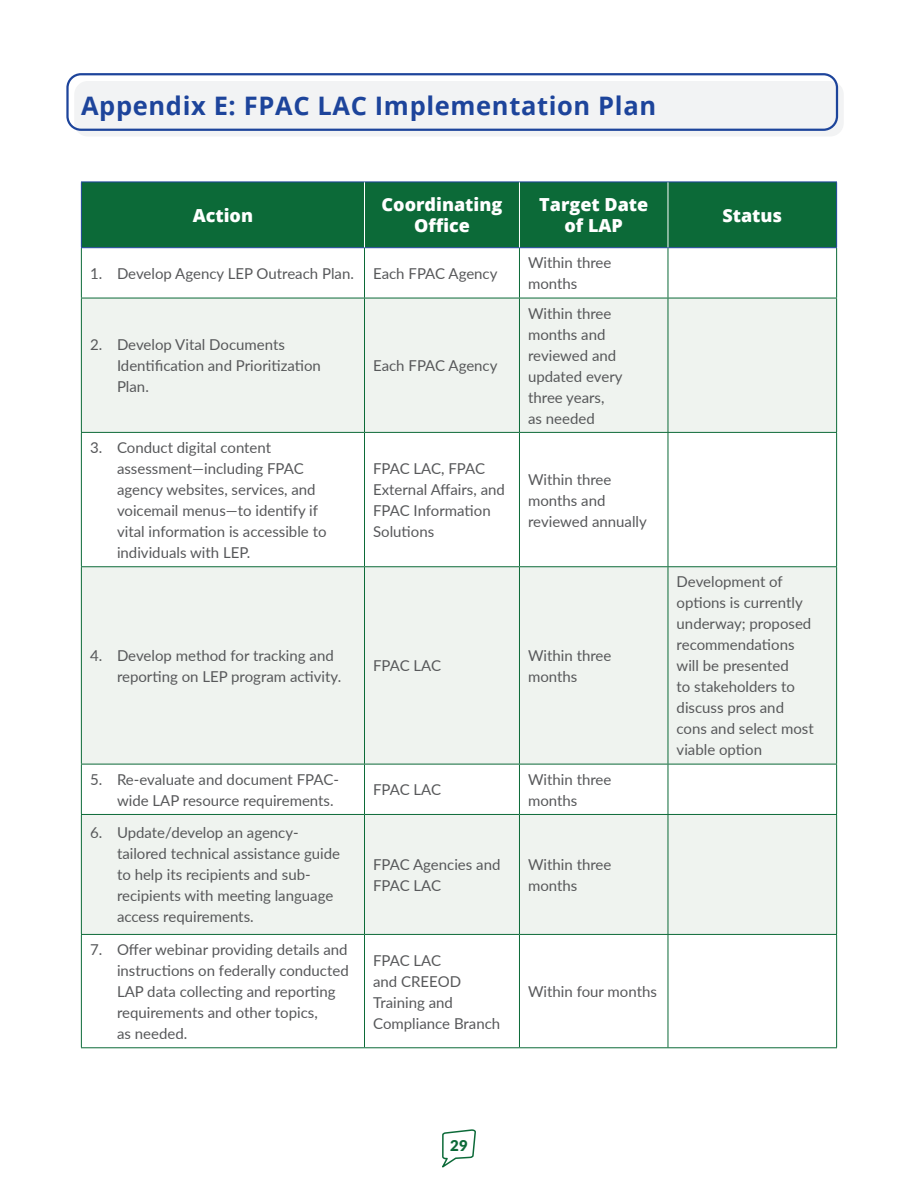
<style>
.page{position:relative;width:918px;height:1188px;background:#fff}
.page>*{position:absolute;margin:0;border:0;box-sizing:border-box;transform-origin:0 0}
.H2_-_outline{font:700 25.5px "Open Sans";letter-spacing:.025em;color:#1d449b}
.Table_Header{font:800 18px/21px "Open Sans";color:#fff;text-align:center}
.Body_Text{font:15px/21px "Lato";color:#57585a}
.t1{font:900 15px "Lato";color:#0c6a38}
</style>
<div class="page">
<svg style="left:442px;top:1129px;width:34px;height:39px"></svg>
<div style="left:74px;top:81px;width:770px;height:55px;background:#f2f3f4;border-radius:14px"></div>
<div style="left:66px;top:73px;width:772px;height:58px;border:2px solid #1d449b;border-radius:14px"></div>
<div style="left:82px;top:183px;width:754px;height:64px;background:#0c6a38"></div>
<svg style="left:82px;top:299px;width:754px;height:635px;fill:#eff3ef"></svg>
<hr style="left:81px;top:182px;width:283px;height:1px;background:#1d449b">
<hr style="left:81px;top:182px;width:1px;height:65px;background:#1d449b">
<hr style="left:364px;top:182px;width:155px;height:1px;background:#1d449b">
<hr style="left:519px;top:182px;width:149px;height:1px;background:#1d449b">
<hr style="left:668px;top:182px;width:169px;height:1px;background:#1d449b">
<hr style="left:836px;top:182px;width:1px;height:65px;background:#1d449b">
<hr style="left:81px;top:247px;width:283px;height:1px;background:#1d449b">
<hr style="left:364px;top:247px;width:155px;height:1px;background:#1d449b">
<hr style="left:519px;top:247px;width:149px;height:1px;background:#1d449b">
<hr style="left:668px;top:247px;width:169px;height:1px;background:#1d449b">
<hr style="left:364px;top:182px;width:1px;height:65px;background:#fff">
<hr style="left:519px;top:182px;width:1px;height:65px;background:#fff">
<hr style="left:668px;top:182px;width:1px;height:65px;background:#fff">
<hr style="left:81px;top:248px;width:1px;height:50px;background:#0c6a38">
<hr style="left:364px;top:248px;width:1px;height:50px;background:#0c6a38">
<hr style="left:519px;top:248px;width:1px;height:50px;background:#0c6a38">
<hr style="left:668px;top:248px;width:1px;height:50px;background:#0c6a38">
<hr style="left:836px;top:248px;width:1px;height:50px;background:#0c6a38">
<hr style="left:81px;top:298px;width:283px;height:1px;background:#0c6a38">
<hr style="left:81px;top:298px;width:1px;height:134px;background:#0c6a38">
<hr style="left:364px;top:298px;width:155px;height:1px;background:#0c6a38">
<hr style="left:364px;top:298px;width:1px;height:134px;background:#0c6a38">
<hr style="left:519px;top:298px;width:149px;height:1px;background:#0c6a38">
<hr style="left:519px;top:298px;width:1px;height:134px;background:#0c6a38">
<hr style="left:668px;top:298px;width:169px;height:1px;background:#0c6a38">
<hr style="left:668px;top:298px;width:1px;height:134px;background:#0c6a38">
<hr style="left:836px;top:298px;width:1px;height:134px;background:#0c6a38">
<hr style="left:81px;top:432px;width:283px;height:1px;background:#0c6a38">
<hr style="left:81px;top:433px;width:1px;height:133px;background:#0c6a38">
<hr style="left:364px;top:432px;width:155px;height:1px;background:#0c6a38">
<hr style="left:364px;top:433px;width:1px;height:133px;background:#0c6a38">
<hr style="left:519px;top:432px;width:149px;height:1px;background:#0c6a38">
<hr style="left:519px;top:433px;width:1px;height:133px;background:#0c6a38">
<hr style="left:668px;top:432px;width:169px;height:1px;background:#0c6a38">
<hr style="left:668px;top:433px;width:1px;height:133px;background:#0c6a38">
<hr style="left:836px;top:433px;width:1px;height:133px;background:#0c6a38">
<hr style="left:81px;top:566px;width:283px;height:1px;background:#0c6a38">
<hr style="left:81px;top:567px;width:1px;height:197px;background:#0c6a38">
<hr style="left:364px;top:566px;width:155px;height:1px;background:#0c6a38">
<hr style="left:364px;top:567px;width:1px;height:197px;background:#0c6a38">
<hr style="left:519px;top:566px;width:149px;height:1px;background:#0c6a38">
<hr style="left:519px;top:567px;width:1px;height:197px;background:#0c6a38">
<hr style="left:668px;top:566px;width:169px;height:1px;background:#0c6a38">
<hr style="left:668px;top:567px;width:1px;height:197px;background:#0c6a38">
<hr style="left:836px;top:567px;width:1px;height:197px;background:#0c6a38">
<hr style="left:81px;top:764px;width:283px;height:1px;background:#0c6a38">
<hr style="left:81px;top:764px;width:1px;height:50px;background:#0c6a38">
<hr style="left:364px;top:764px;width:155px;height:1px;background:#0c6a38">
<hr style="left:364px;top:764px;width:1px;height:50px;background:#0c6a38">
<hr style="left:519px;top:764px;width:149px;height:1px;background:#0c6a38">
<hr style="left:519px;top:764px;width:1px;height:50px;background:#0c6a38">
<hr style="left:668px;top:764px;width:169px;height:1px;background:#0c6a38">
<hr style="left:668px;top:764px;width:1px;height:50px;background:#0c6a38">
<hr style="left:836px;top:764px;width:1px;height:50px;background:#0c6a38">
<hr style="left:81px;top:814px;width:283px;height:1px;background:#0c6a38">
<hr style="left:81px;top:815px;width:1px;height:119px;background:#0c6a38">
<hr style="left:364px;top:814px;width:155px;height:1px;background:#0c6a38">
<hr style="left:364px;top:815px;width:1px;height:119px;background:#0c6a38">
<hr style="left:519px;top:814px;width:149px;height:1px;background:#0c6a38">
<hr style="left:519px;top:815px;width:1px;height:119px;background:#0c6a38">
<hr style="left:668px;top:814px;width:169px;height:1px;background:#0c6a38">
<hr style="left:668px;top:815px;width:1px;height:119px;background:#0c6a38">
<hr style="left:836px;top:815px;width:1px;height:119px;background:#0c6a38">
<hr style="left:81px;top:934px;width:283px;height:1px;background:#0c6a38">
<hr style="left:81px;top:935px;width:1px;height:112px;background:#0c6a38">
<hr style="left:364px;top:934px;width:155px;height:1px;background:#0c6a38">
<hr style="left:364px;top:935px;width:1px;height:112px;background:#0c6a38">
<hr style="left:519px;top:934px;width:149px;height:1px;background:#0c6a38">
<hr style="left:519px;top:935px;width:1px;height:112px;background:#0c6a38">
<hr style="left:668px;top:934px;width:169px;height:1px;background:#0c6a38">
<hr style="left:668px;top:935px;width:1px;height:112px;background:#0c6a38">
<hr style="left:836px;top:935px;width:1px;height:112px;background:#0c6a38">
<hr style="left:81px;top:1047px;width:283px;height:1px;background:#0c6a38">
<hr style="left:364px;top:1047px;width:155px;height:1px;background:#0c6a38">
<hr style="left:519px;top:1047px;width:149px;height:1px;background:#0c6a38">
<hr style="left:668px;top:1047px;width:169px;height:1px;background:#0c6a38">
<h2 class="H2_-_outline" style="left:81px;top:88px;width:577px">Appendix E: FPAC LAC Implementation Plan</h2>
<p class="Table_Header" style="left:193px;top:204px;width:62px">Action</p>
<p class="Table_Header" style="left:382px;top:193px;width:122px">Coordinating<br>Office</p>
<p class="Table_Header" style="left:539px;top:193px;width:111px">Target Date of LAP</p>
<p class="Table_Header" style="left:722px;top:204px;width:61px">Status</p>
<p class="Body_Text" style="left:90px;top:262px;width:265px">1. Develop Agency LEP Outreach Plan.</p>
<p class="Body_Text" style="left:373px;top:262px;width:126px">Each FPAC Agency</p>
<p class="Body_Text" style="left:528px;top:252px;width:85px">Within three months</p>
<p class="Body_Text" style="left:117px;top:334px;width:205px;text-indent:-27px">2. Develop Vital Documents<br>Identification and Prioritization<br>Plan.</p>
<p class="Body_Text" style="left:117px;top:437px;width:211px;text-indent:-27px">3. Conduct digital content assessment—including FPAC agency websites, services, and voicemail menus—to identify if vital information is accessible to individuals with LEP.</p>
<p class="Body_Text" style="left:373px;top:355px;width:126px">Each FPAC Agency</p>
<p class="Body_Text" style="left:528px;top:302px;width:96px">Within three months and reviewed and updated every three years,<br>as needed</p>
<p class="Body_Text" style="left:373px;top:458px;width:133px">FPAC LAC, FPAC<br>External Affairs, and<br>FPAC Information<br>Solutions</p>
<p class="Body_Text" style="left:528px;top:468px;width:120px">Within three months and reviewed annually</p>
<p class="Body_Text" style="left:117px;top:644px;width:226px;text-indent:-27px">4. Develop method for tracking and reporting on LEP program activity.</p>
<p class="Body_Text" style="left:373px;top:655px;width:70px">FPAC LAC</p>
<p class="Body_Text" style="left:528px;top:644px;width:85px">Within three months</p>
<p class="Body_Text" style="left:117px;top:768px;width:223px;text-indent:-27px">5. Re-evaluate and document FPAC&shy;wide LAP resource requirements.</p>
<p class="Body_Text" style="left:373px;top:779px;width:70px">FPAC LAC</p>
<p class="Body_Text" style="left:528px;top:768px;width:85px">Within three months</p>
<p class="Body_Text" style="left:117px;top:822px;width:225px;text-indent:-27px">6. Update/develop an agency&shy;tailored technical assistance guide to help its recipients and sub&shy;recipients with meeting language access requirements.</p>
<p class="Body_Text" style="left:373px;top:853px;width:129px">FPAC Agencies and<br>FPAC LAC</p>
<p class="Body_Text" style="left:528px;top:853px;width:85px">Within three months</p>
<p class="Body_Text" style="left:117px;top:939px;width:233px;text-indent:-27px">7. Offer webinar providing details and instructions on federally conducted<br>LAP data collecting and reporting requirements and other topics,<br>as needed.</p>
<p class="Body_Text" style="left:373px;top:949px;width:129px">FPAC LAC<br>and CREEOD<br>Training and<br>Compliance Branch</p>
<p class="Body_Text" style="left:528px;top:981px;width:130px">Within four months</p>
<p class="Body_Text" style="left:677px;top:571px;width:139px">Development of options is currently underway; proposed recommendations will be presented<br>to stakeholders to discuss pros and cons and select most viable option</p>
<p class="t1" style="left:450px;top:1134px;width:19px">29</p>
</div>
